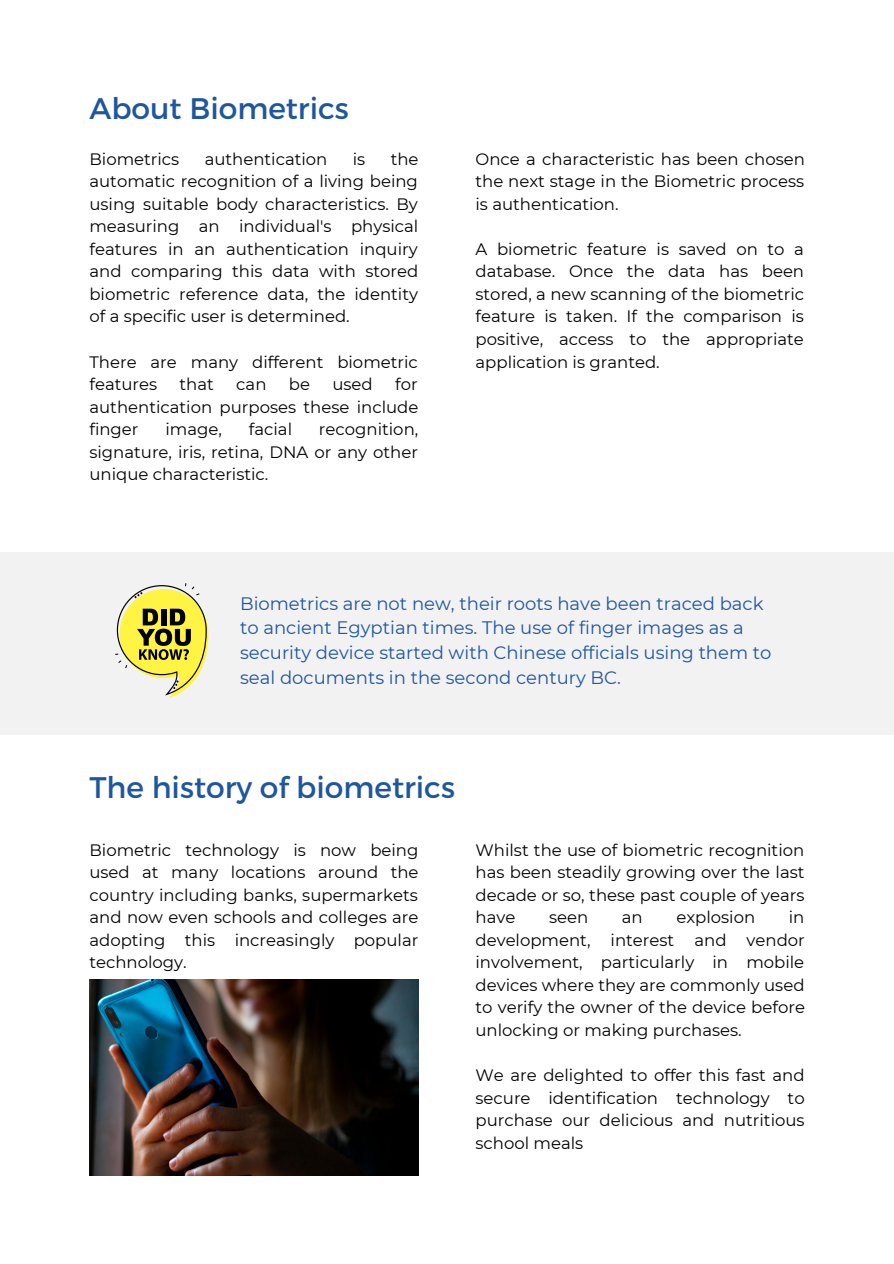
<style>
.page{position:relative;width:894px;height:1264px;background:#fff}
.page>*{position:absolute;margin:0;border:0;box-sizing:border-box;transform-origin:0 0}
.t1{font:29.7px "Montserrat";color:#1e56a0}
.t2{font:18px/24.8px "Montserrat";color:#1e56a0}
.t3{font:16.5px/22.5px "Montserrat";color:#000;text-align:justify}
</style>
<div class="page">
<div style="left:0;top:551px;width:893px;height:183px;background:#f2f2f2"></div>
<svg style="left:115px;top:583px;width:93px;height:114px"></svg>
<img style="left:89px;top:979px;width:329px;height:195px">
<p class="t1" style="left:89px;top:89px;width:261px">About Biometrics</p>
<p class="t3" style="left:89px;top:148px;width:330px;text-indent:301px">the automatic recognition of a living being using suitable body characteristics. By measuring an individual's physical features in an authentication inquiry and comparing this data with stored biometric reference data, the identity of a specific user is determined.</p>
<p class="t3" style="left:89px;top:350px;width:330px">There are many different biometric features</p>
<p class="t3" style="left:89px;top:148px;width:91px">Biometrics</p>
<p class="t3" style="left:205px;top:148px;width:124px">authentication</p>
<p class="t3" style="left:353px;top:148px;width:14px">is</p>
<p class="t3" style="left:89px;top:373px;width:330px;text-indent:305px">for authentication purposes these include finger</p>
<p class="t3" style="left:179px;top:373px;width:36px">that</p>
<p class="t3" style="left:236px;top:373px;width:32px">can</p>
<p class="t3" style="left:289px;top:373px;width:23px">be</p>
<p class="t3" style="left:332px;top:373px;width:42px">used</p>
<p class="t3" style="left:165px;top:418px;width:58px">image,</p>
<p class="t3" style="left:249px;top:418px;width:45px">facial</p>
<p class="t3" style="left:89px;top:418px;width:330px;text-indent:229px">recognition, signature, iris, retina, DNA or any other unique characteristic.</p>
<p class="t3" style="left:475px;top:148px;width:331px">Once a characteristic has been chosen the next stage in the Biometric process is authentication.</p>
<p class="t3" style="left:475px;top:238px;width:330px">A biometric feature is saved on to a database. Once the data has been stored, a new scanning of the biometric feature is taken. If the comparison is positive, access to the appropriate application is granted.</p>
<p class="t2" style="left:240px;top:590px;width:533px">Biometrics are not new, their roots have been traced back to ancient Egyptian times. The use of finger images as a security device started with Chinese officials using them to seal documents in the second century BC.</p>
<p class="t1" style="left:89px;top:768px;width:367px">The history of biometrics</p>
<p class="t3" style="left:89px;top:838px;width:330px">Biometric technology is now being used at many locations around the country including banks, supermarkets and now even schools and colleges are adopting this increasingly popular technology.</p>
<p class="t3" style="left:475px;top:838px;width:330px">Whilst the use of biometric recognition has been steadily growing over the last decade or so, these past couple of years have</p>
<p class="t3" style="left:475px;top:906px;width:331px;text-indent:313px">in development, interest and vendor involvement, particularly in mobile devices where they are commonly used to verify the owner of the device before unlocking or making purchases.</p>
<p class="t3" style="left:475px;top:1063px;width:330px">We are delighted to offer this fast and secure identification technology to purchase our delicious and nutritious school meals</p>
<p class="t3" style="left:549px;top:906px;width:41px">seen</p>
<p class="t3" style="left:621px;top:906px;width:22px">an</p>
<p class="t3" style="left:676px;top:906px;width:80px">explosion</p>
</div>
